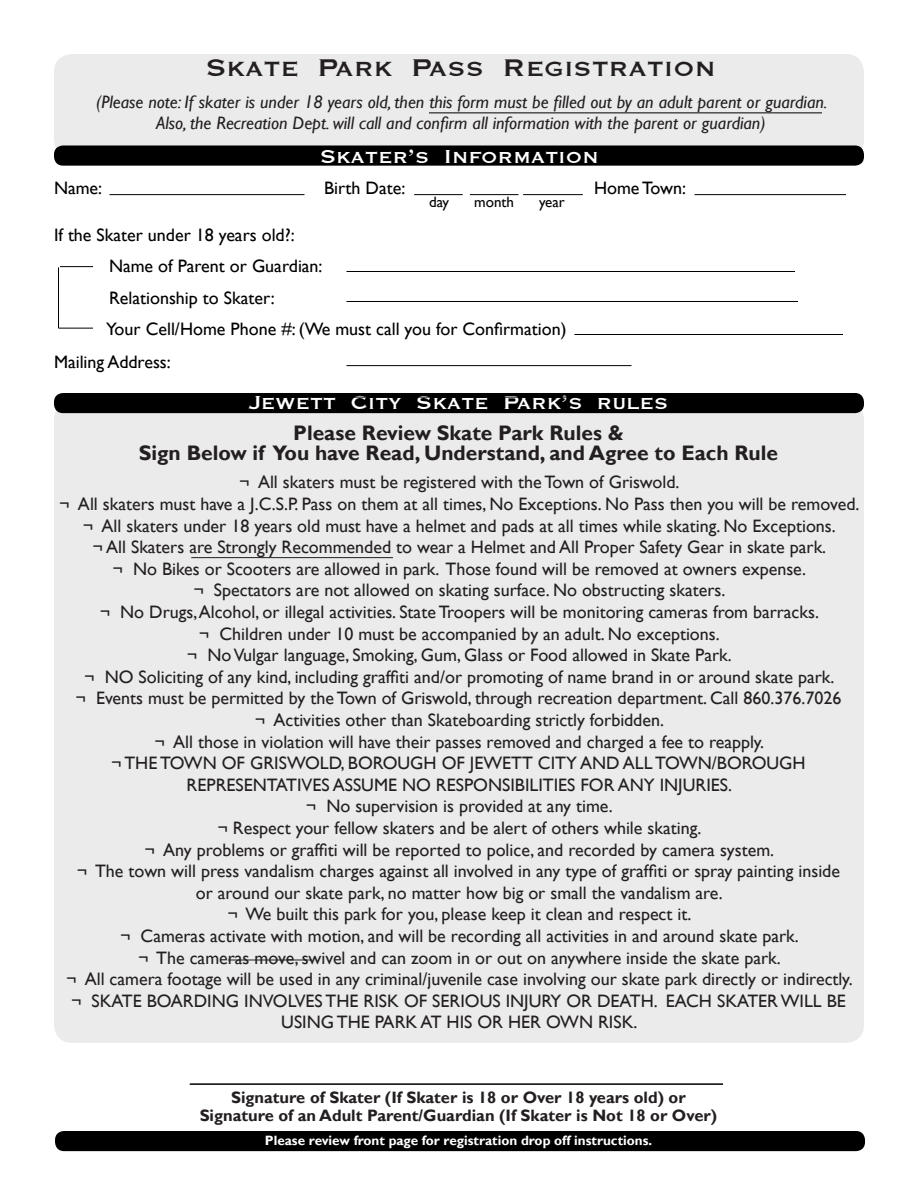
<style>
.page{position:relative;width:918px;height:1188px;background:#fff}
.page>*{position:absolute;margin:0;border:0;box-sizing:border-box;transform-origin:0 0}
.t1{font:700 27px "Graverplate";color:#231f20}
.t2{font:700 21px/19.5px "Gill Sans";color:#231f20;text-align:center}
.t3{font:700 21px "Graverplate";color:#fff}
.t4{font:18px/21.6px "Gill Sans";color:#231f20;text-align:center}
.t5{font:italic 18px/21.6px "Gill Sans";color:#231f20;text-align:center}
.t6{font:18px "Gill Sans";color:#000}
.t7{font:700 16.5px/18px "Gill Sans";color:#231f20;text-align:center}
.t8{font:15px "Gill Sans";color:#000}
.t9{font:700 13.5px "Gill Sans";color:#fff}
</style>
<div class="page">
<div style="left:54px;top:402px;width:810px;height:641px;background:#ebebeb;border-radius:18px"></div>
<div style="left:54px;top:54px;width:810px;height:104px;background:#ebebeb;border-radius:18px"></div>
<hr style="left:429px;top:112px;width:393px;height:1px;background:#000">
<div style="left:54px;top:146px;width:810px;height:20px;background:#000;border-radius:9px"></div>
<hr style="left:110px;top:194px;width:194px;height:1px;background:#000">
<hr style="left:694px;top:194px;width:152px;height:1px;background:#000">
<hr style="left:346px;top:271px;width:449px;height:1px;background:#000">
<hr style="left:574px;top:334px;width:269px;height:1px;background:#000">
<hr style="left:346px;top:301px;width:452px;height:1px;background:#000">
<hr style="left:60px;top:266px;width:33px;height:1px;background:#000">
<hr style="left:58px;top:267px;width:1px;height:61px;background:#000">
<hr style="left:58px;top:328px;width:35px;height:1px;background:#000">
<div style="left:54px;top:393px;width:810px;height:20px;background:#000;border-radius:9px"></div>
<hr style="left:190px;top:1083px;width:533px;height:2px;background:#000">
<div style="left:55px;top:1131px;width:810px;height:20px;background:#000;border-radius:9px"></div>
<hr style="left:346px;top:365px;width:286px;height:1px;background:#000">
<hr style="left:228px;top:960px;width:84px;height:1px;background:#231f20">
<hr style="left:191px;top:557px;width:202px;height:1px;background:#231f20">
<hr style="left:470px;top:194px;width:49px;height:1px;background:#000">
<hr style="left:523px;top:194px;width:60px;height:1px;background:#000">
<hr style="left:414px;top:194px;width:49px;height:1px;background:#000">
<h1 class="t1" style="left:205px;top:49px;width:513px">Skate Park Pass Registration</h1>
<p class="t5" style="left:96px;top:91px;width:733px">(Please note: If skater is under 18 years old, then this form must be filled out by an adult parent or guardian.<br>Also, the Recreation Dept. will call and confirm all information with the parent or guardian)</p>
<p class="t3" style="left:320px;top:142px;width:281px">Skater’s Information</p>
<p class="t6" style="left:54px;top:178px;width:50px">Name:</p>
<p class="t6" style="left:324px;top:178px;width:83px">Birth Date:</p>
<p class="t6" style="left:594px;top:178px;width:94px">Home Town:</p>
<p class="t6" style="left:54px;top:224px;width:242px">If the Skater under 18 years old?:</p>
<p class="t6" style="left:109px;top:256px;width:215px">Name of Parent or Guardian:</p>
<p class="t6" style="left:109px;top:287px;width:167px">Relationship to Skater:</p>
<p class="t6" style="left:106px;top:319px;width:462px">Your Cell/Home Phone #: (We must call you for Confirmation)</p>
<p class="t6" style="left:54px;top:352px;width:118px">Mailing Address:</p>
<p class="t3" style="left:249px;top:388px;width:421px">Jewett City Skate Park’s rules</p>
<p class="t2" style="left:139px;top:424px;width:641px">Please Review Skate Park Rules &amp;<br>Sign Below if You have Read, Understand, and Agree to Each Rule</p>
<p class="t4" style="left:59px;top:472px;width:802px">¬ All skaters must be registered with the Town of Griswold.<br>¬ All skaters must have a J.C.S.P. Pass on them at all times, No Exceptions. No Pass then you will be removed. ¬ All skaters under 18 years old must have a helmet and pads at all times while skating. No Exceptions.<br>¬ All Skaters are Strongly Recommended to wear a Helmet and All Proper Safety Gear in skate park.<br>¬ No Bikes or Scooters are allowed in park. Those found will be removed at owners expense.<br>¬ Spectators are not allowed on skating surface. No obstructing skaters.<br>¬ No Drugs, Alcohol, or illegal activities. State Troopers will be monitoring cameras from barracks.<br>¬ Children under 10 must be accompanied by an adult. No exceptions.<br>¬ No Vulgar language, Smoking, Gum, Glass or Food allowed in Skate Park.<br>¬ NO Soliciting of any kind, including graffiti and/or promoting of name brand in or around skate park.<br>¬ Events must be permitted by the Town of Griswold, through recreation department. Call 860.376.7026<br>¬ Activities other than Skateboarding strictly forbidden.<br>¬ All those in violation will have their passes removed and charged a fee to reapply.<br>¬ THE TOWN OF GRISWOLD, BOROUGH OF JEWETT CITY AND ALL TOWN/BOROUGH REPRESENTATIVES ASSUME NO RESPONSIBILITIES FOR ANY INJURIES.<br>¬ No supervision is provided at any time.<br>¬ Respect your fellow skaters and be alert of others while skating.<br>¬ Any problems or graffiti will be reported to police, and recorded by camera system.<br>¬ The town will press vandalism charges against all involved in any type of graffiti or spray painting inside<br>or around our skate park, no matter how big or small the vandalism are.<br>¬ We built this park for you, please keep it clean and respect it.<br>¬ Cameras activate with motion, and will be recording all activities in and around skate park.<br>¬ The cameras move, swivel and can zoom in or out on anywhere inside the skate park.<br>¬ All camera footage will be used in any criminal/juvenile case involving our skate park directly or indirectly. ¬ SKATE BOARDING INVOLVES THE RISK OF SERIOUS INJURY OR DEATH. EACH SKATER WILL BE USING THE PARK AT HIS OR HER OWN RISK.</p>
<p class="t8" style="left:429px;top:193px;width:22px">day</p>
<p class="t8" style="left:474px;top:193px;width:41px">month</p>
<p class="t8" style="left:539px;top:193px;width:27px">year</p>
<p class="t7" style="left:200px;top:1089px;width:519px">Signature of Skater (If Skater is 18 or Over 18 years old) or<br>Signature of an Adult Parent/Guardian (If Skater is Not 18 or Over)</p>
<p class="t9" style="left:265px;top:1132px;width:389px">Please review front page for registration drop off instructions.</p>
</div>
